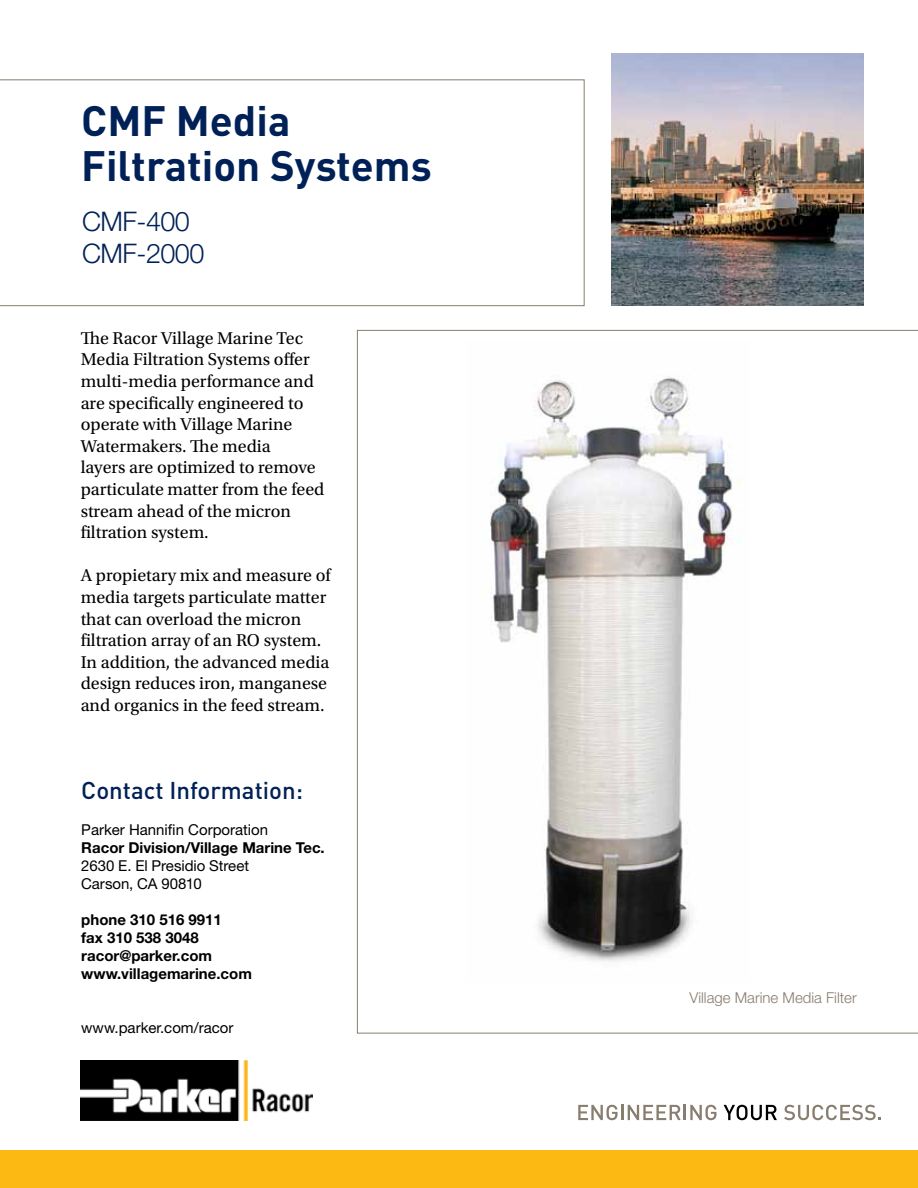
<style>
.page{position:relative;width:918px;height:1188px;background:#fff}
.page>*{position:absolute;margin:0;border:0;box-sizing:border-box;transform-origin:0 0}
.t1{font:700 42px/45px "DINOT";color:#002157}
.t2{font:300 27px/32.4px "Helvetica Neue LT Std";letter-spacing:-.02em;color:#002157}
.t3{font:500 24px "DINOT";color:#002157}
.t4{font:18px/21.6px "Utopia Std";color:#000}
.t5{font:700 15px/18px "Helvetica Neue LT Std";color:#000}
.t6{font:15px/18px "Helvetica Neue LT Std";color:#000}
.t7{font:300 15px "Helvetica Neue LT Std";color:#887d6e}
</style>
<div class="page">
<svg style="left:357px;top:330px;width:561px;height:704px"></svg>
<svg style="left:578px;top:1105px;width:139px;height:15px"></svg>
<svg style="left:724px;top:1105px;width:53px;height:15px"></svg>
<svg style="left:784px;top:1105px;width:97px;height:15px"></svg>
<svg style="left:0;top:79px;width:585px;height:227px"></svg>
<img style="left:81px;top:1061px;width:231px;height:59px">
<img style="left:612px;top:54px;width:252px;height:251px">
<div style="left:0;top:1150px;width:918px;height:38px;background:#fdb913"></div>
<img style="left:466px;top:342px;width:284px;height:640px">
<h1 class="t1" style="left:81px;top:97px;width:352px">CMF Media<br>Filtration Systems</h1>
<h2 class="t2" style="left:82px;top:205px;width:124px">CMF-400<br>CMF-2000</h2>
<p class="t4" style="left:81px;top:328px;width:245px">The Racor Village Marine Tec<br>Media Filtration Systems offer multi-media performance and are specifically engineered to operate with Village Marine<br>Watermakers. The media<br>layers are optimized to remove particulate matter from the feed stream ahead of the micron filtration system.</p>
<p class="t4" style="left:81px;top:565px;width:252px">A propietary mix and measure of media targets particulate matter that can overload the micron filtration array of an RO system.<br>In addition, the advanced media design reduces iron, manganese and organics in the feed stream.</p>
<h3 class="t3" style="left:81px;top:774px;width:223px">Contact Information:</h3>
<p class="t6" style="left:81px;top:820px;width:188px">Parker Hannifin Corporation</p>
<p class="t5" style="left:81px;top:838px;width:245px">Racor Division/Village Marine Tec.</p>
<p class="t6" style="left:81px;top:856px;width:169px">2630 E. El Presidio Street<br>Carson, CA 90810</p>
<p class="t5" style="left:81px;top:910px;width:172px">phone 310 516 9911<br>fax 310 538 3048 racor@parker.com www.villagemarine.com</p>
<p class="t6" style="left:81px;top:1018px;width:154px">www.parker.com/racor</p>
<p class="t7" style="left:689px;top:988px;width:169px">Village Marine Media Filter</p>
</div>
